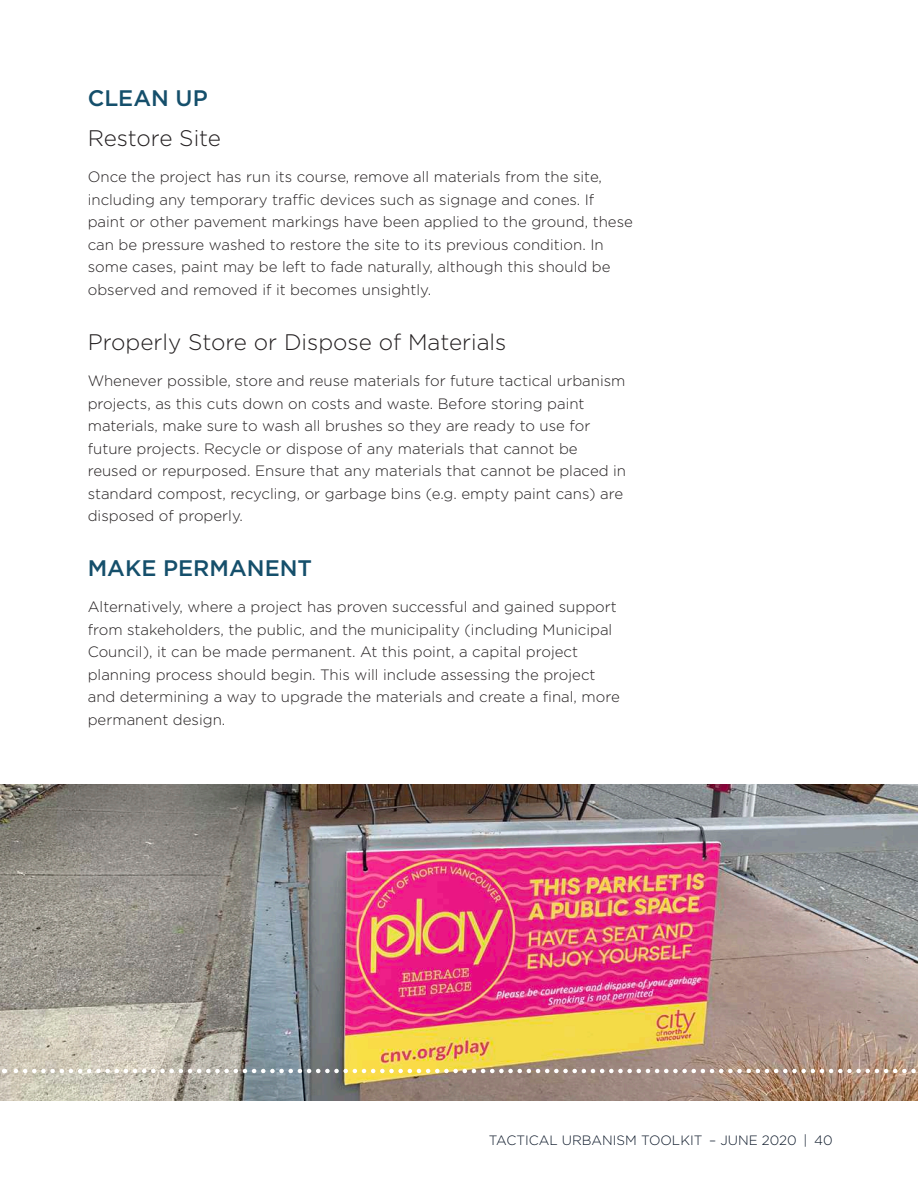
<style>
.page{position:relative;width:918px;height:1188px;background:#fff}
.page>*{position:absolute;margin:0;border:0;box-sizing:border-box;transform-origin:0 0}
.t1{font:300 22.5px "Gotham";color:#231f20}
.t2{font:500 22.5px "Gotham";color:#154f6b}
.t3{font:300 15px/22.5px "Gotham";color:#231f20}
.t4{font:300 13.5px "Gotham";color:#0b1728}
</style>
<div class="page">
<img style="left:0;top:784px;width:918px;height:316px">
<svg style="left:4px;top:1069px;width:914px;height:4px"></svg>
<h1 class="t2" style="left:88px;top:83px;width:121px">CLEAN UP</h1>
<h1 class="t1" style="left:88px;top:124px;width:135px">Restore Site</h1>
<p class="t3" style="left:88px;top:165px;width:547px">Once the project has run its course, remove all materials from the site, including any temporary traffic devices such as signage and cones. If paint or other pavement markings have been applied to the ground, these can be pressure washed to restore the site to its previous condition. In some cases, paint may be left to fade naturally, although this should be observed and removed if it becomes unsightly.</p>
<h1 class="t1" style="left:88px;top:328px;width:420px">Properly Store or Dispose of Materials</h1>
<p class="t3" style="left:88px;top:369px;width:540px">Whenever possible, store and reuse materials for future tactical urbanism projects, as this cuts down on costs and waste. Before storing paint materials, make sure to wash all brushes so they are ready to use for future projects. Recycle or dispose of any materials that cannot be reused or repurposed. Ensure that any materials that cannot be placed in standard compost, recycling, or garbage bins (e.g. empty paint cans) are disposed of properly.</p>
<h1 class="t2" style="left:88px;top:554px;width:226px">MAKE PERMANENT</h1>
<p class="t3" style="left:88px;top:595px;width:534px">Alternatively, where a project has proven successful and gained support from stakeholders, the public, and the municipality (including Municipal Council), it can be made permanent. At this point, a capital project planning process should begin. This will include assessing the project and determining a way to upgrade the materials and create a final, more permanent design.</p>
<p class="t4" style="left:489px;top:1131px;width:345px">TACTICAL URBANISM TOOLKIT – JUNE 2020 | 40</p>
</div>
